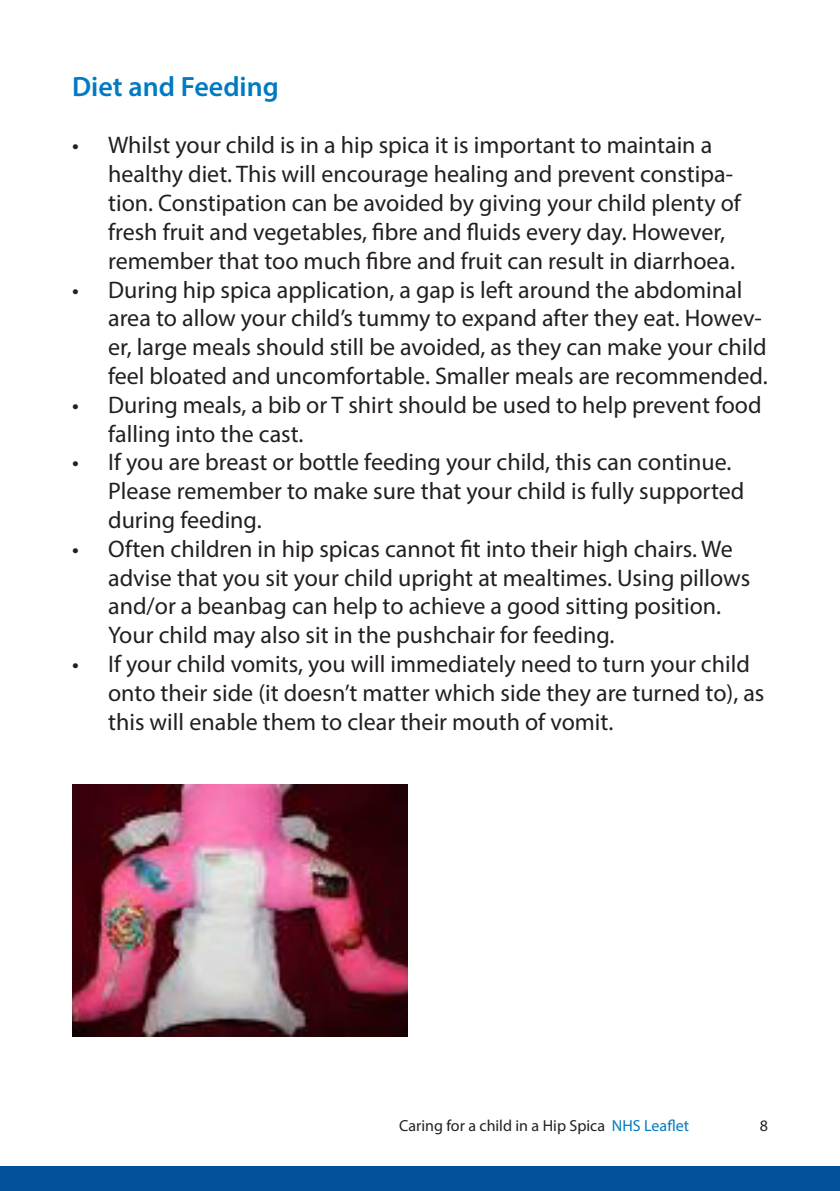
<style>
.page{position:relative;width:840px;height:1191px;background:#fff}
.page>*{position:absolute;margin:0;border:0;box-sizing:border-box;transform-origin:0 0}
.t1{font:600 28px "Myriad Pro";color:#007ac2}
.t2{font:24px/28.8px "Myriad Pro";color:#231f20}
.t3{font:16px "Myriad Pro";color:#231f20}
.s1{color:#007ac2}
</style>
<div class="page">
<div style="left:0;top:1166px;width:839px;height:25px;background:#01529a"></div>
<img style="left:72px;top:785px;width:335px;height:252px">
<p class="t1" style="left:72px;top:69px;width:208px">Diet and Feeding</p>
<p class="t2" style="left:108px;top:131px;width:634px;text-indent:-36px">• Whilst your child is in a hip spica it is important to maintain a healthy diet. This will encourage healing and prevent constipa&shy;tion. Constipation can be avoided by giving your child plenty of fresh fruit and vegetables, fibre and fluids every day. However, remember that too much fibre and fruit can result in diarrhoea.</p>
<p class="t2" style="left:108px;top:275px;width:660px;text-indent:-36px">• During hip spica application, a gap is left around the abdominal area to allow your child’s tummy to expand after they eat. Howev&shy;er, large meals should still be avoided, as they can make your child feel bloated and uncomfortable. Smaller meals are recommended.</p>
<p class="t2" style="left:108px;top:390px;width:654px;text-indent:-36px">• During meals, a bib or T shirt should be used to help prevent food falling into the cast.</p>
<p class="t2" style="left:108px;top:447px;width:637px;text-indent:-36px">• If you are breast or bottle feeding your child, this can continue.<br>Please remember to make sure that your child is fully supported during feeding.</p>
<p class="t2" style="left:108px;top:534px;width:643px;text-indent:-36px">• Often children in hip spicas cannot fit into their high chairs. We advise that you sit your child upright at mealtimes. Using pillows and/or a beanbag can help to achieve a good sitting position.<br>Your child may also sit in the pushchair for feeding.</p>
<p class="t2" style="left:108px;top:649px;width:657px;text-indent:-36px">• If your child vomits, you will immediately need to turn your child onto their side (it doesn’t matter which side they are turned to), as this will enable them to clear their mouth of vomit.</p>
<p class="t3" style="left:399px;top:1115px;width:291px">Caring for a child in a Hip Spica <span class="s1">NHS Leaflet</span></p>
<p class="t3" style="left:759px;top:1115px;width:10px">8</p>
</div>
